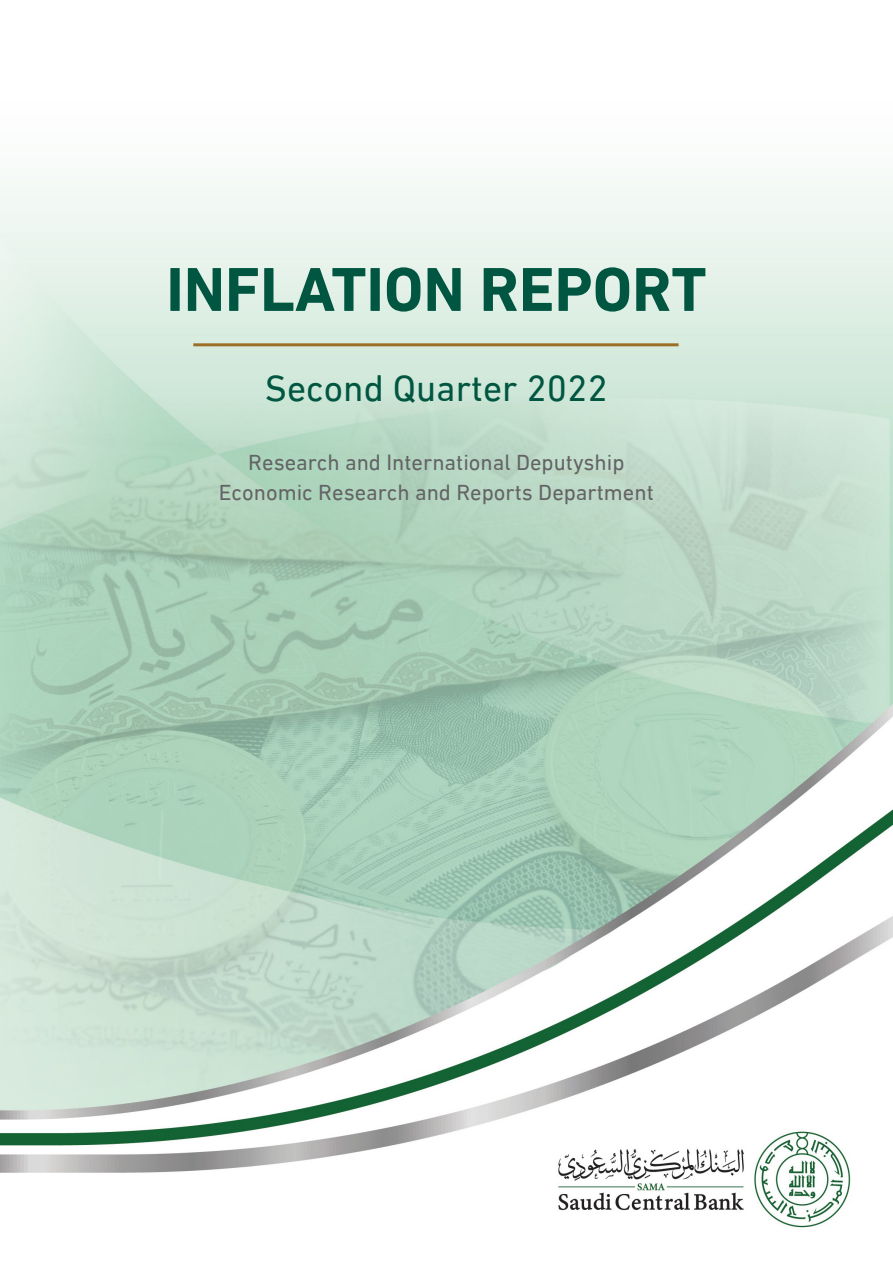
<style>
.page{position:relative;width:893px;height:1263px;background:#fff}
.page>*{position:absolute;margin:0;border:0;box-sizing:border-box;transform-origin:0 0}
.T3{font:700 63px "DIN Next LT Arabic";color:#005640}
.T3-2{font:37.5px "DIN Next LT Arabic";color:#005640}
.T3-3{font:22.5px "DIN Next LT Arabic";color:#636366}
</style>
<div class="page">
<img style="left:0;top:187px;width:893px;height:1041px">
<hr style="left:193px;top:343px;width:486px;height:3px;background:#9c6e26">
<p class="T3" style="left:166px;top:252px;width:542px">INFLATION REPORT</p>
<p class="T3-2" style="left:265px;top:366px;width:344px">Second Quarter 2022</p>
<p class="T3-3" style="left:248px;top:449px;width:378px">Research and International Deputyship</p>
<p class="T3-3" style="left:219px;top:479px;width:436px">Economic Research and Reports Department</p>
</div>
